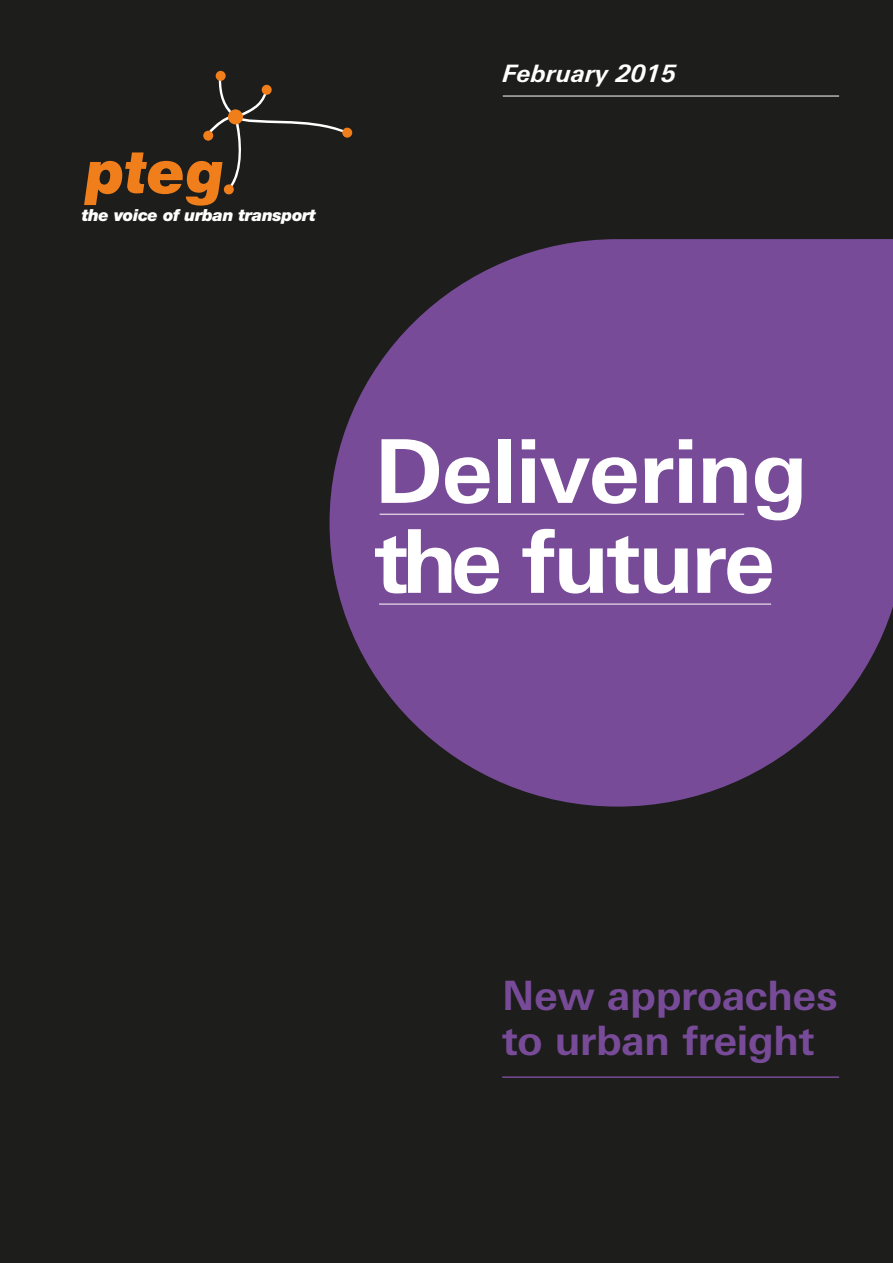
<style>
.page{position:relative;width:893px;height:1263px;background:#1d1d1b}
.page>*{position:absolute;margin:0;border:0;box-sizing:border-box;transform-origin:0 0}
.t1{font:700 88.05px/90px "Linotype Univers Basic";letter-spacing:-.01em;color:#fff}
.t2{font:700 40.5px/45px "Linotype Univers Basic";letter-spacing:-.005em;color:#784b98}
.t3{font:italic 700 24px "Linotype Univers Basic";color:#fff}
.t4{font:italic 900 16.65px "Helvetica Neue";letter-spacing:-.02em;color:#fff}
</style>
<div class="page">
<svg style="left:330px;top:239px;width:563px;height:567px;fill:#784b98"></svg>
<hr style="left:502px;top:1076px;width:337px;height:2px;background:#784b98">
<hr style="left:503px;top:96px;width:336px;height:1px;background:#fff">
<hr style="left:380px;top:514px;width:364px;height:1px;background:#fff">
<hr style="left:379px;top:604px;width:392px;height:1px;background:#fff">
<svg style="left:84px;top:77px;width:263px;height:129px"></svg>
<div style="left:203px;top:131px;width:10px;height:10px;background:#f07e1b;border-radius:50%"></div>
<div style="left:262px;top:85px;width:10px;height:10px;background:#f07e1b;border-radius:50%"></div>
<div style="left:342px;top:128px;width:10px;height:10px;background:#f07e1b;border-radius:50%"></div>
<div style="left:216px;top:71px;width:10px;height:10px;background:#f07e1b;border-radius:50%"></div>
<div style="left:228px;top:109px;width:15px;height:15px;background:#f07e1b;border-radius:50%"></div>
<div style="left:224px;top:184px;width:10px;height:10px;background:#f07e1b;border-radius:50%"></div>
<p class="t4" style="left:82px;top:205px;width:236px">the voice of urban transport</p>
<p class="t3" style="left:503px;top:59px;width:175px">February 2015</p>
<h1 class="t1" style="left:374px;top:426px;width:435px">Delivering the future</h1>
<p class="t2" style="left:502px;top:973px;width:337px">New approaches to urban freight</p>
</div>
